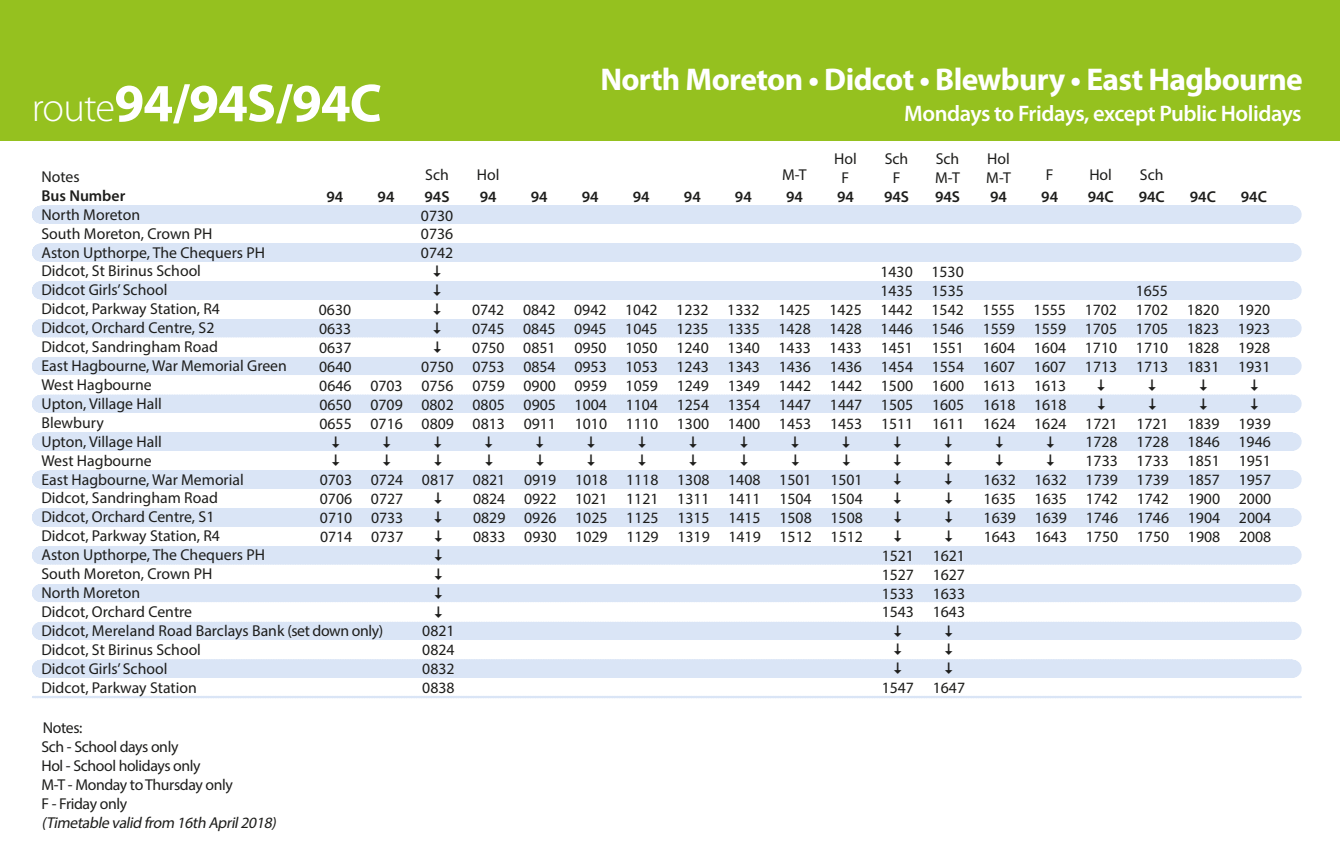
<style>
.page{position:relative;width:1340px;height:858px;background:#fff}
.page>*{position:absolute;margin:0;border:0;box-sizing:border-box;transform-origin:0 0}
.t1{font:700 54px "Myriad Pro";letter-spacing:-.02em;color:#fff}
.t2{font:700 31.5px "Myriad Pro";letter-spacing:-.02em;color:#fff}
.t3{font:600 22.5px "Myriad Pro";letter-spacing:-.02em;color:#fff}
.t4{font:15.75px/18.9px "Myriad Pro";color:#1d1d1b}
.t5{font:15.75px/18.9px "Myriad Pro";letter-spacing:-.025em;color:#1d1d1b}
.t6{font:600 15.75px "Myriad Pro";color:#1d1d1b}
.t7{font:italic 15.75px "Myriad Pro";color:#1d1d1b}
.s1{font-weight:300;font-size:40.5px}
</style>
<div class="page">
<div style="left:0;top:0;width:1339px;height:140px;background:#95c11f"></div>
<div style="left:41px;top:205px;width:1251px;height:18px;background:#dae5f6"></div>
<svg style="left:33px;top:696px;width:1267px;height:1px"></svg>
<svg style="left:41px;top:243px;width:1251px;height:169px"></svg>
<svg style="left:41px;top:432px;width:1251px;height:245px"></svg>
<h1 class="t1" style="left:32px;top:68px;width:351px"><span class="s1">route</span>94/94S/94C</h1>
<h2 class="t2" style="left:600px;top:59px;width:704px">North Moreton • Didcot • Blewbury • East Hagbourne</h2>
<h3 class="t3" style="left:904px;top:99px;width:399px">Mondays to Fridays, except Public Holidays</h3>
<p class="t4" style="left:834px;top:149px;width:24px;text-align:center">Hol<br>F</p>
<p class="t4" style="left:884px;top:149px;width:25px;text-align:center">Sch<br>F</p>
<p class="t4" style="left:935px;top:149px;width:26px">Sch<br>M-T</p>
<p class="t4" style="left:986px;top:149px;width:26px">Hol<br>M-T</p>
<p class="t4" style="left:425px;top:165px;width:25px">Sch</p>
<p class="t4" style="left:477px;top:165px;width:24px">Hol</p>
<p class="t4" style="left:782px;top:165px;width:26px">M-T</p>
<p class="t4" style="left:1045px;top:165px;width:9px">F</p>
<p class="t4" style="left:1089px;top:165px;width:24px">Hol</p>
<p class="t4" style="left:1139px;top:165px;width:25px">Sch</p>
<p class="t4" style="left:41px;top:167px;width:40px">Notes</p>
<p class="t6" style="left:41px;top:185px;width:85px">Bus Number</p>
<p class="t4" style="left:41px;top:204px;width:343px">North Moreton<br>South Moreton, Crown PH<br>Aston Upthorpe, The Chequers PH<br>Didcot, St Birinus School<br>Didcot Girls’ School<br>Didcot, Parkway Station, R4<br>Didcot, Orchard Centre, S2<br>Didcot, Sandringham Road<br>East Hagbourne, War Memorial Green<br>West Hagbourne<br>Upton, Village Hall<br>Blewbury<br>Upton, Village Hall<br>West Hagbourne<br>East Hagbourne, War Memorial<br>Didcot, Sandringham Road<br>Didcot, Orchard Centre, S1<br>Didcot, Parkway Station, R4<br>Aston Upthorpe, The Chequers PH<br>South Moreton, Crown PH<br>North Moreton<br>Didcot, Orchard Centre<br>Didcot, Mereland Road Barclays Bank (set down only)<br>Didcot, St Birinus School<br>Didcot Girls’ School<br>Didcot, Parkway Station</p>
<p class="t6" style="left:326px;top:186px;width:18px">94</p>
<p class="t6" style="left:377px;top:186px;width:18px">94</p>
<p class="t6" style="left:424px;top:186px;width:27px">94S</p>
<p class="t6" style="left:479px;top:186px;width:18px">94</p>
<p class="t6" style="left:530px;top:186px;width:18px">94</p>
<p class="t6" style="left:582px;top:186px;width:18px">94</p>
<p class="t6" style="left:633px;top:186px;width:18px">94</p>
<p class="t6" style="left:684px;top:186px;width:18px">94</p>
<p class="t6" style="left:735px;top:186px;width:18px">94</p>
<p class="t6" style="left:786px;top:186px;width:18px">94</p>
<p class="t6" style="left:837px;top:186px;width:18px">94</p>
<p class="t6" style="left:884px;top:186px;width:27px">94S</p>
<p class="t6" style="left:935px;top:186px;width:27px">94S</p>
<p class="t6" style="left:990px;top:186px;width:18px">94</p>
<p class="t6" style="left:1041px;top:186px;width:18px">94</p>
<p class="t6" style="left:1087px;top:186px;width:28px">94C</p>
<p class="t6" style="left:1138px;top:186px;width:28px">94C</p>
<p class="t6" style="left:1189px;top:186px;width:28px">94C</p>
<p class="t6" style="left:1240px;top:186px;width:28px">94C</p>
<p class="t4" style="left:421px;top:205px;width:34px;text-align:justify">0730<br>0736<br>0742</p>
<p class="t4" style="left:880px;top:262px;width:85px">1430 1530<br>1435 1535</p>
<p class="t4" style="left:1135px;top:281px;width:34px">1655</p>
<p class="t4" style="left:319px;top:300px;width:34px">0630</p>
<p class="t4" style="left:472px;top:300px;width:799px">0742 0842 0942 1042 1232 1332 1425 1425 1442 1542 1555 1555 1702 1702 1820 1920</p>
<p class="t4" style="left:319px;top:319px;width:34px">0633</p>
<p class="t4" style="left:472px;top:319px;width:799px">0745 0845 0945 1045 1235 1335 1428 1428 1446 1546 1559 1559 1705 1705 1823 1923</p>
<p class="t4" style="left:319px;top:337px;width:34px">0637</p>
<p class="t4" style="left:472px;top:337px;width:799px">0750 0851 0950 1050 1240 1340 1433 1433 1451 1551 1604 1604 1710 1710 1828 1928</p>
<p class="t4" style="left:319px;top:356px;width:34px">0640</p>
<p class="t4" style="left:421px;top:356px;width:850px">0750 0753 0854 0953 1053 1243 1343 1436 1436 1454 1554 1607 1607 1713 1713 1831 1931</p>
<p class="t4" style="left:319px;top:375px;width:748px">0646 0703 0756 0759 0900 0959 1059 1249 1349 1442 1442 1500 1600 1613 1613</p>
<p class="t4" style="left:319px;top:394px;width:748px">0650 0709 0802 0805 0905 1004 1104 1254 1354 1447 1447 1505 1605 1618 1618</p>
<p class="t4" style="left:319px;top:413px;width:952px">0655 0716 0809 0813 0911 1010 1110 1300 1400 1453 1453 1511 1611 1624 1624 1721 1721 1839 1939</p>
<p class="t4" style="left:1085px;top:432px;width:187px">1728 1728 1846 1946</p>
<p class="t4" style="left:1085px;top:451px;width:187px">1733 1733 1851 1951</p>
<p class="t4" style="left:320px;top:470px;width:544px">0703 0724 0817 0821 0919 1018 1118 1308 1408 1501 1501</p>
<p class="t4" style="left:983px;top:470px;width:289px">1632 1632 1739 1739 1857 1957</p>
<p class="t4" style="left:320px;top:489px;width:85px">0706 0727</p>
<p class="t4" style="left:473px;top:489px;width:391px">0824 0922 1021 1121 1311 1411 1504 1504</p>
<p class="t4" style="left:983px;top:489px;width:289px">1635 1635 1742 1742 1900 2000</p>
<p class="t4" style="left:320px;top:507px;width:85px">0710 0733</p>
<p class="t4" style="left:473px;top:507px;width:391px">0829 0926 1025 1125 1315 1415 1508 1508</p>
<p class="t4" style="left:983px;top:507px;width:289px">1639 1639 1746 1746 1904 2004</p>
<p class="t4" style="left:320px;top:526px;width:85px">0714 0737</p>
<p class="t4" style="left:473px;top:526px;width:391px">0833 0930 1029 1129 1319 1419 1512 1512</p>
<p class="t4" style="left:983px;top:526px;width:289px">1643 1643 1750 1750 1908 2008</p>
<p class="t4" style="left:881px;top:545px;width:85px;text-align:justify">1521 1621<br>1527 1627<br>1533 1633<br>1543 1643</p>
<p class="t4" style="left:422px;top:621px;width:34px;text-align:justify">0821<br>0824<br>0832<br>0838</p>
<p class="t4" style="left:881px;top:677px;width:85px">1547 1647</p>
<p class="t5" style="left:41px;top:718px;width:193px">Notes:<br>Sch - School days only<br>Hol - School holidays only<br>M-T - Monday toThursday only<br>F - Friday only</p>
<p class="t7" style="left:41px;top:812px;width:239px">(Timetable valid from 16th April2018)</p>
</div>
